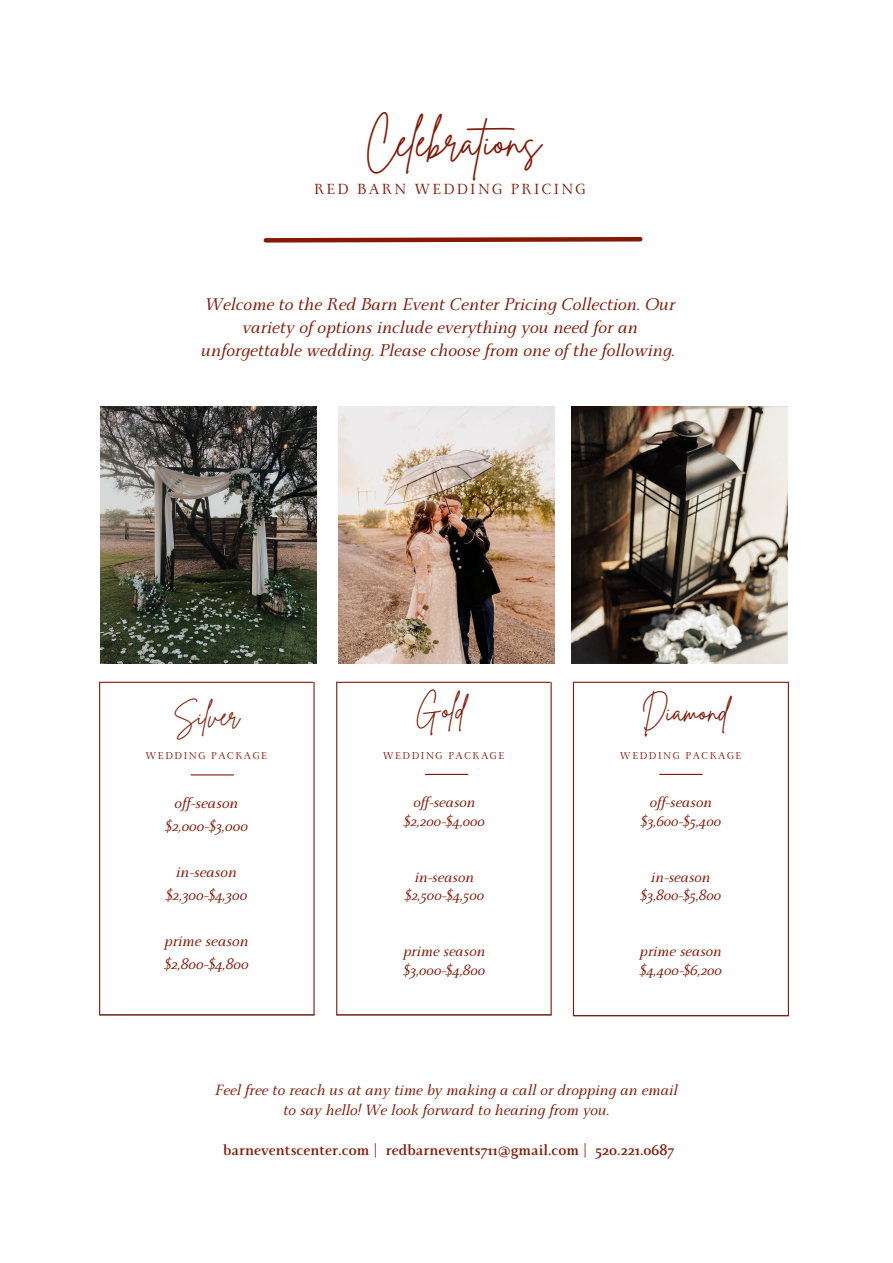
<style>
.page{position:relative;width:893px;height:1263px;background:#fff}
.page>*{position:absolute;margin:0;border:0;box-sizing:border-box;transform-origin:0 0}
.t1{font:42.67px "Brittany Signature";color:#821a07}
.t2{font:28.95px "Brittany Signature";color:#821a07}
.t3{font:26.47px "Brittany Signature";color:#821a07}
.t4{font:italic 18.98px/23px "Monterchi Serif";color:#821a07;text-align:center}
.t5{font:italic 16.5px/19.6px "Monterchi Serif";color:#821a07;text-align:center}
.t6{font:700 16.5px "Monterchi Serif";color:#821a07}
.t7{font:16.35px "Monterchi Serif";letter-spacing:.145em;color:#821a07}
.t8{font:italic 16.05px "Monterchi Serif";color:#821a07}
.t9{font:11.1px "Monterchi Serif";letter-spacing:.145em;color:#821a07}
</style>
<div class="page">
<svg style="left:263px;top:237px;width:380px;height:6px;background:#a15345"></svg>
<hr style="left:99px;top:682px;width:1px;height:333px;background:#821a07">
<hr style="left:100px;top:1014px;width:214px;height:1px;background:#821a07">
<hr style="left:313px;top:682px;width:1px;height:333px;background:#821a07">
<hr style="left:336px;top:682px;width:1px;height:333px;background:#821a07">
<hr style="left:337px;top:1014px;width:214px;height:1px;background:#821a07">
<hr style="left:550px;top:682px;width:2px;height:333px;background:#821a07">
<hr style="left:573px;top:682px;width:215px;height:1px;background:#821a07">
<hr style="left:336px;top:682px;width:214px;height:1px;background:#821a07">
<hr style="left:99px;top:682px;width:214px;height:1px;background:#821a07">
<hr style="left:573px;top:682px;width:1px;height:333px;background:#821a07">
<hr style="left:573px;top:1015px;width:215px;height:1px;background:#821a07">
<hr style="left:788px;top:682px;width:1px;height:333px;background:#821a07">
<img style="left:339px;top:406px;width:216px;height:257px">
<img style="left:100px;top:406px;width:216px;height:257px">
<img style="left:571px;top:406px;width:216px;height:257px">
<hr style="left:660px;top:774px;width:42px;height:1px;background:#821a07">
<hr style="left:425px;top:774px;width:43px;height:1px;background:#821a07">
<hr style="left:191px;top:774px;width:42px;height:1px;background:#821a07">
<p class="t1" style="left:365px;top:113px;width:177px">Celebrations</p>
<p class="t7" style="left:314px;top:181px;width:273px">RED BARN WEDDING PRICING</p>
<p class="t4" style="left:201px;top:296px;width:476px">Welcome to the Red Barn Event Center Pricing Collection. Our variety of options include everything you need for an unforgettable wedding. Please choose from one of the following.</p>
<p class="t3" style="left:173px;top:699px;width:68px">Silver</p>
<p class="t2" style="left:415px;top:690px;width:51px">Gold</p>
<p class="t2" style="left:642px;top:692px;width:88px">Diamond</p>
<p class="t9" style="left:146px;top:750px;width:123px">WEDDING PACKAGE</p>
<p class="t9" style="left:383px;top:750px;width:123px">WEDDING PACKAGE</p>
<p class="t9" style="left:620px;top:750px;width:123px">WEDDING PACKAGE</p>
<p class="t5" style="left:175px;top:796px;width:65px">off-season</p>
<p class="t5" style="left:165px;top:819px;width:84px">$2,000-$3,000</p>
<p class="t5" style="left:176px;top:865px;width:62px">in-season</p>
<p class="t5" style="left:166px;top:888px;width:83px">$2,300-$4,300</p>
<p class="t5" style="left:164px;top:934px;width:86px">prime season</p>
<p class="t5" style="left:164px;top:957px;width:86px">$2,800-$4,800</p>
<p class="t8" style="left:413px;top:794px;width:64px">off-season</p>
<p class="t8" style="left:404px;top:813px;width:83px">$2,200-$4,000</p>
<p class="t8" style="left:415px;top:869px;width:61px">in-season</p>
<p class="t8" style="left:405px;top:887px;width:81px">$2,500-$4,500</p>
<p class="t8" style="left:403px;top:943px;width:83px">prime season</p>
<p class="t8" style="left:403px;top:962px;width:83px">$3,000-$4,800</p>
<p class="t8" style="left:650px;top:794px;width:64px">off-season</p>
<p class="t8" style="left:640px;top:813px;width:82px">$3,600-$5,400</p>
<p class="t8" style="left:651px;top:869px;width:61px">in-season</p>
<p class="t8" style="left:640px;top:887px;width:82px">$3,800-$5,800</p>
<p class="t8" style="left:640px;top:943px;width:83px">prime season</p>
<p class="t8" style="left:640px;top:962px;width:84px">$4,400-$6,200</p>
<p class="t5" style="left:215px;top:1083px;width:464px">Feel free to reach us at any time by making a call or dropping an email to say hello! We look forward to hearing from you.</p>
<p class="t6" style="left:223px;top:1142px;width:452px">barneventscenter.com | redbarnevents711@gmail.com | 520.221.0687</p>
</div>
